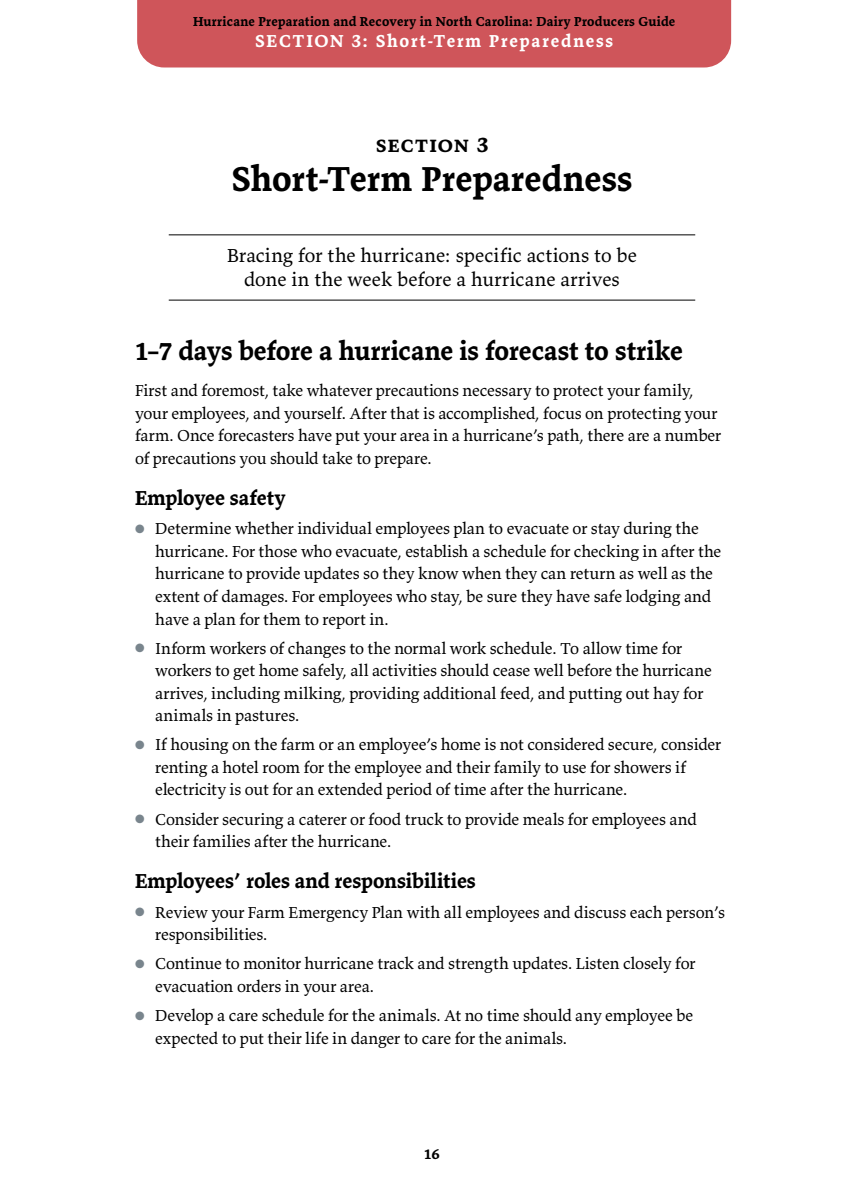
<style>
.page{position:relative;width:864px;height:1188px;background:#fff}
.page>*{position:absolute;margin:0;border:0;box-sizing:border-box;transform-origin:0 0}
.t1{font:700 36px "Valkyrie T3";letter-spacing:.005em;color:#000}
.t2{font:700 27px "Valkyrie T3";color:#000}
.t3{font:700 22.5px "Valkyrie C3";letter-spacing:-.005em;color:#000}
.t4{font:700 21px "Valkyrie T3";color:#000}
.t5{font:19.5px/24px "Valkyrie T3";letter-spacing:.005em;color:#000;text-align:center}
.t6{font:700 18px "Valkyrie T3";letter-spacing:.1em;color:#fff}
.t7{font:16.5px/22.5px "Valkyrie T3";letter-spacing:-.01em;color:#000}
.t8{font:700 15px "Valkyrie T3";color:#000}
.t9{font:700 13.5px "Valkyrie T3";letter-spacing:.02em;color:#000}
.s1{color:#79858d}
</style>
<div class="page">
<div style="left:137px;top:0;width:594px;height:68px;background:#cf555a"></div>
<hr style="left:169px;top:234px;width:526px;height:1px;background:#000">
<hr style="left:169px;top:300px;width:526px;height:1px;background:#000">
<p class="t9" style="left:193px;top:13px;width:484px">Hurricane Preparation and Recovery in North Carolina: Dairy Producers Guide</p>
<p class="t6" style="left:255px;top:30px;width:359px">SECTION 3: Short-Term Preparedness</p>
<h3 class="t3" style="left:375px;top:131px;width:115px">section 3</h3>
<h1 class="t1" style="left:231px;top:156px;width:403px">Short-Term Preparedness</h1>
<p class="t5" style="left:227px;top:243px;width:411px">Bracing for the hurricane: specific actions to be done in the week before a hurricane arrives</p>
<h2 class="t2" style="left:135px;top:334px;width:549px">1–7 days before a hurricane is forecast to strike</h2>
<p class="t7" style="left:135px;top:379px;width:588px">First and foremost, take whatever precautions necessary to protect your family, your employees, and yourself. After that is accomplished, focus on protecting your farm. Once forecasters have put your area in a hurricane’s path, there are a number of precautions you should take to prepare.</p>
<p class="t4" style="left:135px;top:485px;width:152px">Employee safety</p>
<p class="t7" style="left:155px;top:517px;width:568px;text-indent:-20px"><span class="s1">●</span> Determine whether individual employees plan to evacuate or stay during the hurricane. For those who evacuate, establish a schedule for checking in after the hurricane to provide updates so they know when they can return as well as the extent of damages. For employees who stay, be sure they have safe lodging and have a plan for them to report in.</p>
<p class="t7" style="left:155px;top:636px;width:558px;text-indent:-20px"><span class="s1">●</span> Inform workers of changes to the normal work schedule. To allow time for workers to get home safely, all activities should cease well before the hurricane arrives, including milking, providing additional feed, and putting out hay for animals in pastures.</p>
<p class="t7" style="left:155px;top:733px;width:567px;text-indent:-20px"><span class="s1">●</span> If housing on the farm or an employee’s home is not considered secure, consider renting a hotel room for the employee and their family to use for showers if electricity is out for an extended period of time after the hurricane.</p>
<p class="t7" style="left:155px;top:807px;width:543px;text-indent:-20px"><span class="s1">●</span> Consider securing a caterer or food truck to provide meals for employees and their families after the hurricane.</p>
<p class="t4" style="left:135px;top:868px;width:342px">Employees’ roles and responsibilities</p>
<p class="t7" style="left:155px;top:900px;width:571px;text-indent:-20px"><span class="s1">●</span> Review your Farm Emergency Plan with all employees and discuss each person’s responsibilities.</p>
<p class="t7" style="left:155px;top:952px;width:542px;text-indent:-20px"><span class="s1">●</span> Continue to monitor hurricane track and strength updates. Listen closely for evacuation orders in your area.</p>
<p class="t7" style="left:155px;top:1004px;width:540px;text-indent:-20px"><span class="s1">●</span> Develop a care schedule for the animals. At no time should any employee be expected to put their life in danger to care for the animals.</p>
<p class="t8" style="left:424px;top:1144px;width:17px">16</p>
</div>
